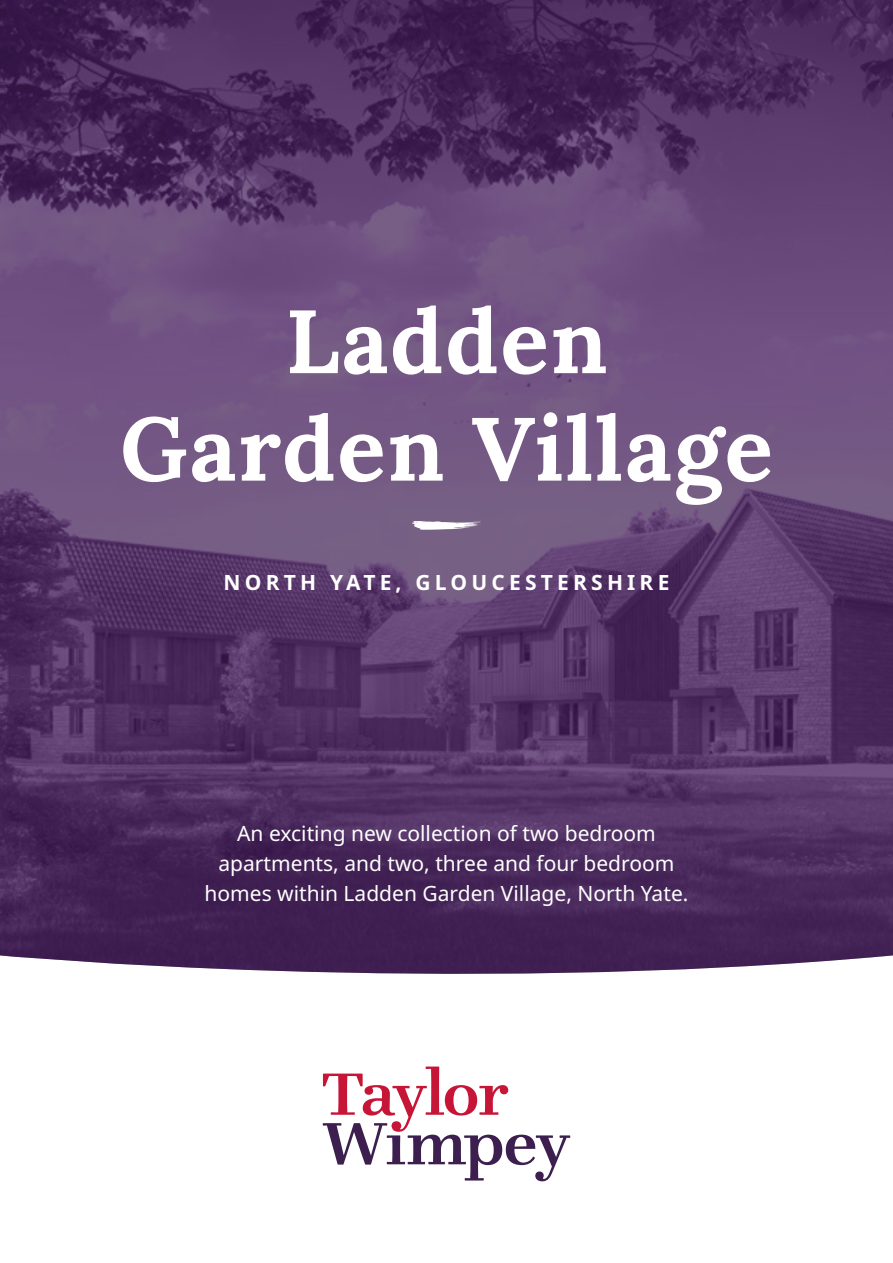
<style>
.page{position:relative;width:893px;height:1263px;background:#fff}
.page>*{position:absolute;margin:0;border:0;box-sizing:border-box;transform-origin:0 0}
.t1{font:700 89.55px/107.6px "Lora";letter-spacing:.02em;color:#fff;text-align:center}
.t2{font:21px/30px "Noto Sans";color:#fff;text-align:center}
.t3{font:700 21px "Noto Sans";letter-spacing:.2em;color:#fff}
</style>
<div class="page">
<img style="left:0;top:0;width:893px;height:974px">
<svg style="left:323px;top:1066px;width:247px;height:115px"></svg>
<svg style="left:412px;top:521px;width:69px;height:9px"></svg>
<h1 class="t1" style="left:120px;top:278px;width:654px">Ladden<br>Garden Village</h1>
<p class="t3" style="left:224px;top:567px;width:447px">NORTH YATE, GLOUCESTERSHIRE</p>
<p class="t2" style="left:204px;top:819px;width:485px">An exciting new collection of two bedroom apartments, and two, three and four bedroom homes within Ladden Garden Village, North Yate.</p>
</div>
